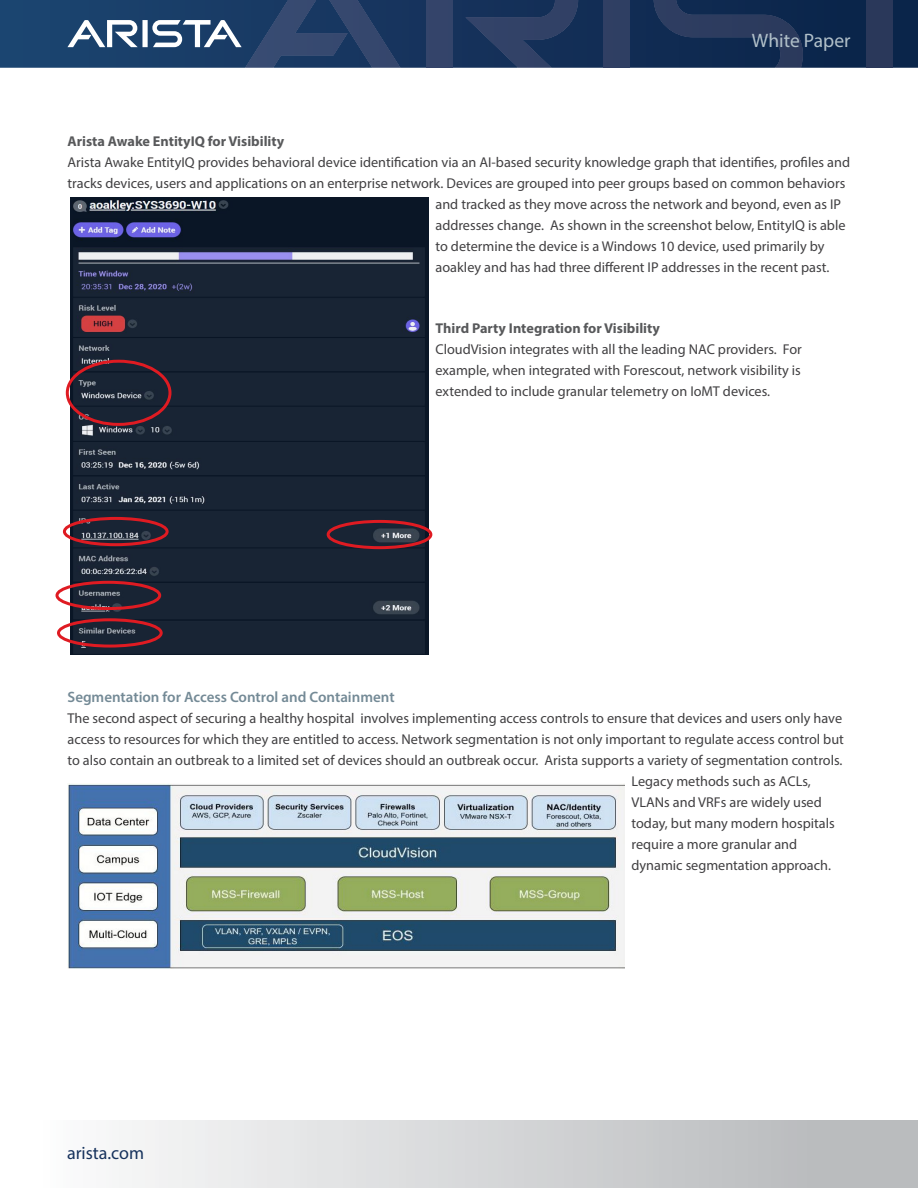
<style>
.page{position:relative;width:918px;height:1188px;background:#fff}
.page>*{position:absolute;margin:0;border:0;box-sizing:border-box;transform-origin:0 0}
.t1{font:19.5px "Myriad Pro";color:#b1c0c9}
.t2{font:18px "Myriad Pro";color:#16325c}
.t3{font:600 15px "Myriad Pro";color:#748a96}
.t4{font:14.25px/21px "Myriad Pro";color:#414042;text-align:justify}
.t5{font:700 14.25px "Myriad Pro";color:#58595b}
</style>
<div class="page">
<svg style="left:0;top:0;width:918px;height:68px;background:#13325a"></svg>
<div style="left:426px;top:0;width:26px;height:68px;background:#34446a"></div>
<svg style="left:465px;top:0;width:113px;height:68px;background:#22385f"></svg>
<svg style="left:67px;top:0;width:333px;height:68px;background:#334f75"></svg>
<div style="left:604px;top:0;width:26px;height:68px;background:#2f3f63"></div>
<svg style="left:654px;top:0;width:149px;height:68px;background:#1a3156"></svg>
<div style="left:867px;top:0;width:26px;height:68px;background:#2a385a"></div>
<div style="left:0;top:1120px;width:918px;height:68px;background:linear-gradient(to right,#fff,#b3b5b7)"></div>
<img style="left:70px;top:198px;width:359px;height:456px">
<img style="left:68px;top:783px;width:557px;height:186px">
<div style="left:66px;top:360px;width:105px;height:66px;border:3px solid #df1b22;border-radius:50%"></div>
<div style="left:63px;top:517px;width:106px;height:29px;border:3px solid #df1b22;border-radius:50%"></div>
<div style="left:55px;top:581px;width:106px;height:29px;border:3px solid #df1b22;border-radius:50%"></div>
<div style="left:57px;top:618px;width:106px;height:30px;border:3px solid #df1b22;border-radius:50%"></div>
<div style="left:327px;top:520px;width:105px;height:29px;border:3px solid #df1b22;border-radius:50%"></div>
<h1 class="t1" style="left:752px;top:29px;width:100px">White Paper</h1>
<p class="t5" style="left:68px;top:132px;width:218px">Arista Awake EntityIQ for Visibility</p>
<p class="t4" style="left:68px;top:152px;width:784px">Arista Awake EntityIQ provides behavioral device identification via an AI-based security knowledge graph that identifies, profiles and</p>
<p class="t4" style="left:68px;top:173px;width:779px">tracks devices, users and applications on an enterprise network. Devices are grouped into peer groups based on common behaviors</p>
<p class="t4" style="left:436px;top:194px;width:407px">and tracked as they move across the network and beyond, even as IP</p>
<p class="t4" style="left:436px;top:215px;width:411px">addresses change. As shown in the screenshot below, EntityIQ is able</p>
<p class="t4" style="left:436px;top:236px;width:391px">to determine the device is a Windows 10 device, used primarily by</p>
<p class="t4" style="left:436px;top:257px;width:395px">aoakley and has had three different IP addresses in the recent past.</p>
<p class="t5" style="left:436px;top:319px;width:226px">Third Party Integration for Visibility</p>
<p class="t4" style="left:436px;top:338px;width:368px">CloudVision integrates with all the leading NAC providers. For example, when integrated with Forescout, network visibility is extended to include granular telemetry on IoMT devices.</p>
<p class="t3" style="left:68px;top:687px;width:329px">Segmentation for Access Control and Containment</p>
<p class="t4" style="left:68px;top:707px;width:776px">The second aspect of securing a healthy hospital involves implementing access controls to ensure that devices and users only have</p>
<p class="t4" style="left:68px;top:728px;width:778px">access to resources for which they are entitled to access. Network segmentation is not only important to regulate access control but</p>
<p class="t4" style="left:68px;top:749px;width:776px">to also contain an outbreak to a limited set of devices should an outbreak occur. Arista supports a variety of segmentation controls.</p>
<p class="t4" style="left:632px;top:770px;width:181px">Legacy methods such as ACLs,</p>
<p class="t4" style="left:632px;top:791px;width:192px">VLANs and VRFs are widely used</p>
<p class="t4" style="left:632px;top:812px;width:205px">today, but many modern hospitals</p>
<p class="t4" style="left:632px;top:833px;width:167px">require a more granular and</p>
<p class="t4" style="left:632px;top:854px;width:201px">dynamic segmentation approach.</p>
<p class="t2" style="left:67px;top:1142px;width:79px">arista.com</p>
</div>
